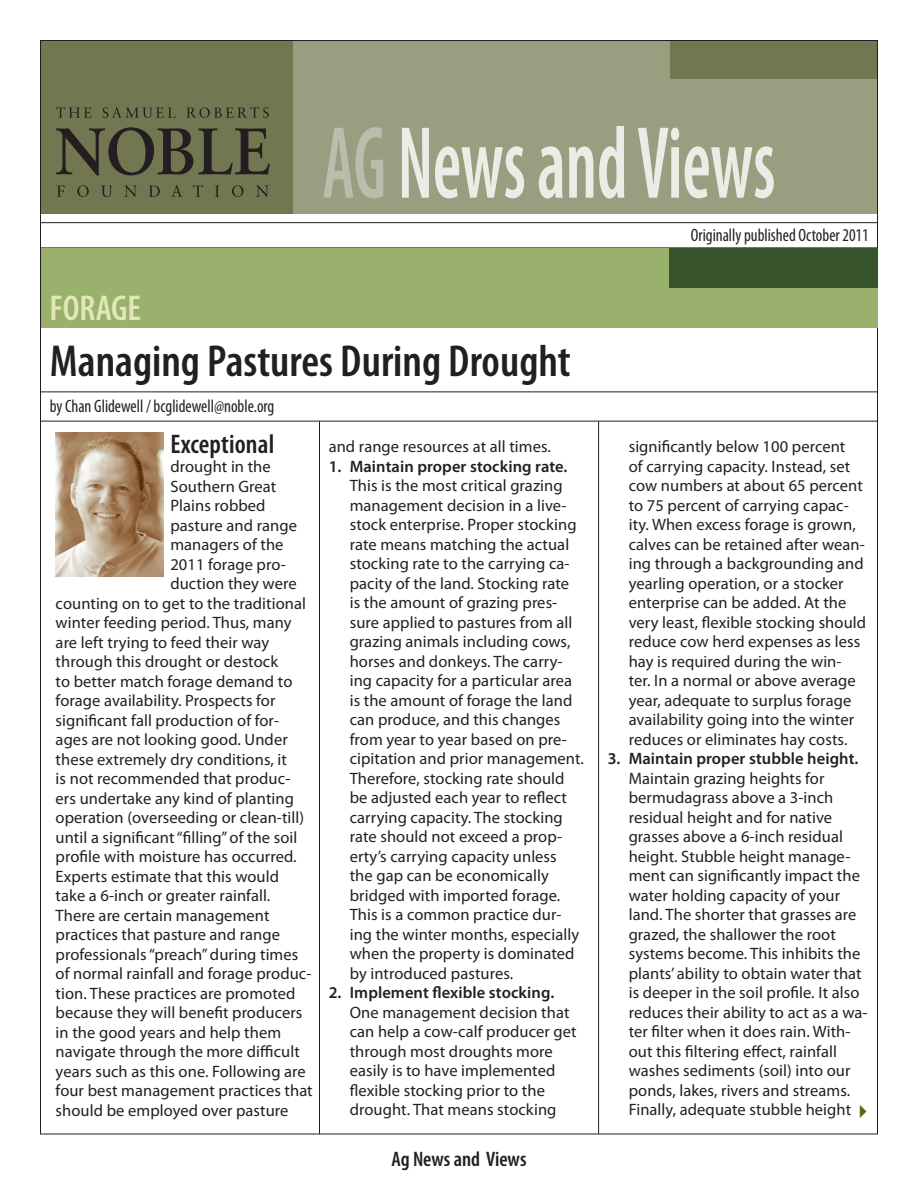
<style>
.page{position:relative;width:918px;height:1188px;background:#fff}
.page>*{position:absolute;margin:0;border:0;box-sizing:border-box;transform-origin:0 0}
.t1{font:600 condensed 103.65px "Myriad Pro";color:#ecebe6;scale:.69 1}
.t2{font:600 condensed 45px "Myriad Pro";color:#231f20}
.t3{font:600 condensed 36px "Myriad Pro";color:#e1e7b7}
.Body_Text-1st_Paragr{font:600 condensed 27px "Myriad Pro";letter-spacing:.005em;color:#231f20}
.t4{font:600 condensed 21px "Myriad Pro";color:#231f20}
.BACKCOVERADDRESS{font:condensed 18px "Myriad Pro";color:#231f20;scale:.95 1}
.VOL_DATE{font:condensed 18px "Myriad Pro";color:#231f20;scale:.95 1}
.Body_Text-1st_Paragr-2{font:16.5px/19.5px "Myriad Pro";letter-spacing:.005em;color:#231f20}
.s1{color:#bbbca9}
.s2{font-weight:600}
</style>
<div class="page">
<div style="left:293px;top:40px;width:585px;height:174px;background:#9b9d81"></div>
<div style="left:670px;top:40px;width:208px;height:40px;background:#727651"></div>
<div style="left:40px;top:40px;width:253px;height:174px;background:#727651"></div>
<hr style="left:40px;top:222px;width:838px;height:1px;background:#231f20">
<hr style="left:40px;top:421px;width:838px;height:1px;background:#231f20">
<svg style="left:56px;top:107px;width:36px;height:11px"></svg>
<svg style="left:103px;top:107px;width:73px;height:11px"></svg>
<svg style="left:186px;top:107px;width:83px;height:11px"></svg>
<svg style="left:56px;top:127px;width:214px;height:48px"></svg>
<svg style="left:57px;top:186px;width:8px;height:11px"></svg>
<svg style="left:77px;top:185px;width:12px;height:12px"></svg>
<svg style="left:102px;top:186px;width:10px;height:11px"></svg>
<svg style="left:124px;top:186px;width:12px;height:11px"></svg>
<svg style="left:149px;top:186px;width:11px;height:11px"></svg>
<svg style="left:171px;top:185px;width:11px;height:12px"></svg>
<svg style="left:193px;top:185px;width:10px;height:12px"></svg>
<svg style="left:215px;top:186px;width:4px;height:11px"></svg>
<svg style="left:232px;top:185px;width:11px;height:12px"></svg>
<svg style="left:256px;top:186px;width:12px;height:11px"></svg>
<hr style="left:40px;top:392px;width:838px;height:1px;background:#231f20">
<hr style="left:598px;top:421px;width:1px;height:713px;background:#231f20">
<hr style="left:319px;top:421px;width:1px;height:713px;background:#231f20">
<div style="left:41px;top:248px;width:836px;height:80px;background:#9ab16d"></div>
<div style="left:669px;top:248px;width:208px;height:40px;background:#37532b"></div>
<img style="left:56px;top:432px;width:108px;height:144px">
<p class="t3" style="left:50px;top:286px;width:93px">FORAGE</p>
<h1 class="t1" style="left:322px;top:99px;width:658px"><span class="s1">AG</span> News and Views</h1>
<p class="VOL_DATE" style="left:691px;top:224px;width:189px">Originally published October 2011</p>
<p class="t2" style="left:50px;top:334px;width:522px">Managing Pastures During Drought</p>
<p class="BACKCOVERADDRESS" style="left:50px;top:395px;width:238px">by Chan Glidewell / bcglidewell@noble.org</p>
<p class="Body_Text-1st_Paragr" style="left:170px;top:427px;width:105px">Exceptional</p>
<p class="Body_Text-1st_Paragr-2" style="left:170px;top:457px;width:102px">drought in the</p>
<p class="Body_Text-1st_Paragr-2" style="left:170px;top:476px;width:107px">Southern Great</p>
<p class="Body_Text-1st_Paragr-2" style="left:170px;top:496px;width:97px">Plains robbed</p>
<p class="Body_Text-1st_Paragr-2" style="left:170px;top:515px;width:128px">pasture and range</p>
<p class="Body_Text-1st_Paragr-2" style="left:170px;top:535px;width:115px">managers of the</p>
<p class="Body_Text-1st_Paragr-2" style="left:170px;top:554px;width:117px">2011 forage pro-</p>
<p class="Body_Text-1st_Paragr-2" style="left:170px;top:574px;width:128px">duction they were</p>
<p class="Body_Text-1st_Paragr-2" style="left:56px;top:593px;width:252px">counting on to get to the traditional</p>
<p class="Body_Text-1st_Paragr-2" style="left:56px;top:613px;width:237px">winter feeding period. Thus, many</p>
<p class="Body_Text-1st_Paragr-2" style="left:56px;top:632px;width:215px">are left trying to feed their way</p>
<p class="Body_Text-1st_Paragr-2" style="left:56px;top:652px;width:224px">through this drought or destock</p>
<p class="Body_Text-1st_Paragr-2" style="left:56px;top:671px;width:238px">to better match forage demand to</p>
<p class="Body_Text-1st_Paragr-2" style="left:56px;top:691px;width:221px">forage availability. Prospects for</p>
<p class="Body_Text-1st_Paragr-2" style="left:56px;top:710px;width:225px">significant fall production of for-</p>
<p class="Body_Text-1st_Paragr-2" style="left:56px;top:730px;width:234px">ages are not looking good. Under</p>
<p class="Body_Text-1st_Paragr-2" style="left:56px;top:749px;width:233px">these extremely dry conditions, it</p>
<p class="Body_Text-1st_Paragr-2" style="left:56px;top:769px;width:236px">is not recommended that produc-</p>
<p class="Body_Text-1st_Paragr-2" style="left:56px;top:788px;width:240px">ers undertake any kind of planting</p>
<p class="Body_Text-1st_Paragr-2" style="left:56px;top:808px;width:250px">operation (overseeding or clean-till)</p>
<p class="Body_Text-1st_Paragr-2" style="left:56px;top:827px;width:243px">until a significant “filling” of the soil</p>
<p class="Body_Text-1st_Paragr-2" style="left:56px;top:847px;width:243px">profile with moisture has occurred.</p>
<p class="Body_Text-1st_Paragr-2" style="left:56px;top:866px;width:225px">Experts estimate that this would</p>
<p class="Body_Text-1st_Paragr-2" style="left:56px;top:886px;width:216px">take a 6-inch or greater rainfall.</p>
<p class="Body_Text-1st_Paragr-2" style="left:56px;top:905px;width:259px">There are certain management practices that pasture and range professionals “preach” during times of normal rainfall and forage produc&shy;tion. These practices are promoted because they will benefit producers in the good years and help them navigate through the more difficult years such as this one. Following are four best management practices that should be employed over pasture</p>
<p class="Body_Text-1st_Paragr-2" style="left:329px;top:437px;width:224px">and range resources at all times.</p>
<p class="Body_Text-1st_Paragr-2" style="left:350px;top:456px;width:236px;text-indent:-21px"><span class="s2">1. Maintain proper stocking rate.<br></span>This is the most critical grazing management decision in a live&shy;stock enterprise. Proper stocking rate means matching the actual stocking rate to the carrying ca&shy;pacity of the land. Stocking rate<br>is the amount of grazing pres&shy;sure applied to pastures from all grazing animals including cows, horses and donkeys. The carry&shy;ing capacity for a particular area is the amount of forage the land can produce, and this changes from year to year based on pre&shy;cipitation and prior management.<br>Therefore, stocking rate should be adjusted each year to reflect carrying capacity. The stocking rate should not exceed a prop&shy;erty’s carrying capacity unless<br>the gap can be economically bridged with imported forage.<br>This is a common practice dur&shy;ing the winter months, especially when the property is dominated by introduced pastures.</p>
<p class="Body_Text-1st_Paragr-2" style="left:350px;top:983px;width:228px;text-indent:-21px"><span class="s2">2. Implement flexible stocking.<br></span>One management decision that can help a cow-calf producer get through most droughts more easily is to have implemented flexible stocking prior to the drought. That means stocking</p>
<p class="t4" style="left:391px;top:1146px;width:137px">Ag News and Views</p>
<p class="Body_Text-1st_Paragr-2" style="left:629px;top:437px;width:239px">significantly below 100 percent<br>of carrying capacity. Instead, set cow numbers at about 65 percent to 75 percent of carrying capac&shy;ity. When excess forage is grown, calves can be retained after wean&shy;ing through a backgrounding and yearling operation, or a stocker enterprise can be added. At the very least, flexible stocking should reduce cow herd expenses as less hay is required during the win&shy;ter. In a normal or above average year, adequate to surplus forage availability going into the winter reduces or eliminates hay costs.</p>
<p class="Body_Text-1st_Paragr-2" style="left:629px;top:749px;width:240px;text-indent:-21px"><span class="s2">3. Maintain proper stubble height.<br></span>Maintain grazing heights for bermudagrass above a 3-inch residual height and for native grasses above a 6-inch residual height. Stubble height manage&shy;ment can significantly impact the water holding capacity of your land. The shorter that grasses are grazed, the shallower the root systems become. This inhibits the plants’ ability to obtain water that is deeper in the soil profile. It also reduces their ability to act as a wa&shy;ter filter when it does rain. With&shy;out this filtering effect, rainfall washes sediments (soil) into our ponds, lakes, rivers and streams.<br>Finally, adequate stubble height</p>
</div>
